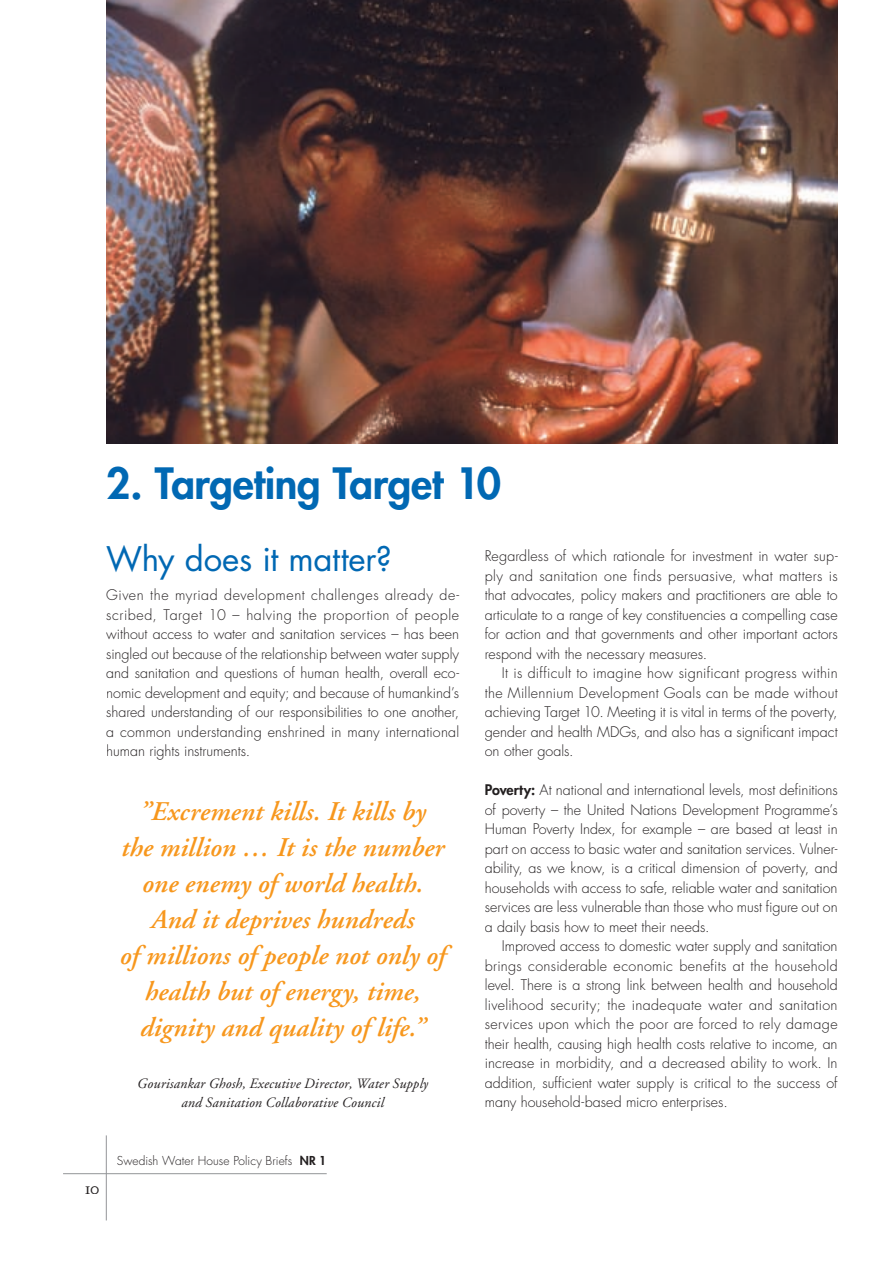
<style>
.page{position:relative;width:893px;height:1263px;background:#fff}
.page>*{position:absolute;margin:0;border:0;box-sizing:border-box;transform-origin:0 0}
.t1{font:800 42px "Futura";letter-spacing:-.01em;color:#0168b3}
.t2{font:33px "Futura";letter-spacing:-.01em;color:#0168b3}
.t3{font:italic 600 27px/36px "Adobe Garamond";letter-spacing:.005em;color:#f7971d;text-align:center}
.t4{font:300 14.25px/19.5px "Futura";color:#231f20;text-align:justify}
.t5{font:italic 14.25px/19.5px "Adobe Garamond";letter-spacing:.01em;color:#231f20;text-align:center}
.t6{font:300 12px "Futura";letter-spacing:.005em;color:#231f20}
.s1{font-weight:800}
</style>
<div class="page">
<hr style="left:106px;top:1135px;width:1px;height:85px;background:#939598">
<hr style="left:63px;top:1173px;width:264px;height:1px;background:#939598">
<img style="left:106px;top:0;width:732px;height:444px">
<h1 class="t1" style="left:106px;top:455px;width:396px">2. Targeting Target 10</h1>
<h2 class="t2" style="left:106px;top:536px;width:287px">Why does it matter?</h2>
<p class="t4" style="left:106px;top:585px;width:354px">Given the myriad development challenges already de&shy;scribed, Target 10 – halving the proportion of people without access to water and sanitation services – has been singled out because of the relationship between water supply and sanitation and questions of human health, overall eco&shy;nomic development and equity; and because of humankind’s shared understanding of our responsibilities to one another, a common understanding enshrined in many international human rights instruments.</p>
<p class="t4" style="left:485px;top:546px;width:354px">Regardless of which rationale for investment in water sup&shy;ply and sanitation one finds persuasive, what matters is that advocates, policy makers and practitioners are able to articulate to a range of key constituencies a compelling case for action and that governments and other important actors respond with the necessary measures.</p>
<p class="t4" style="left:485px;top:663px;width:354px;text-indent:17px">It is difficult to imagine how significant progress within the Millennium Development Goals can be made without achieving Target 10. Meeting it is vital in terms of the poverty, gender and health MDGs, and also has a significant impact on other goals.</p>
<p class="t4" style="left:485px;top:780px;width:354px"><span class="s1">Poverty:</span> At national and international levels, most definitions of poverty – the United Nations Development Programme’s Human Poverty Index, for example – are based at least in part on access to basic water and sanitation services. Vulner&shy;ability, as we know, is a critical dimension of poverty, and households with access to safe, reliable water and sanitation services are less vulnerable than those who must figure out on a daily basis how to meet their needs.</p>
<p class="t4" style="left:485px;top:936px;width:354px;text-indent:17px">Improved access to domestic water supply and sanitation brings considerable economic benefits at the household level. There is a strong link between health and household livelihood security; the inadequate water and sanitation services upon which the poor are forced to rely damage their health, causing high health costs relative to income, an increase in morbidity, and a decreased ability to work. In addition, sufficient water supply is critical to the success of many household-based micro enterprises.</p>
<h3 class="t3" style="left:120px;top:794px;width:327px">”Excrement kills. It kills by<br>the million … It is the number one enemy of world health.<br>And it deprives hundreds<br>of millions of people not only of health but of energy, time, dignity and quality of life.”</h3>
<p class="t5" style="left:137px;top:1074px;width:292px">Gourisankar Ghosh, Executive Director, Water Supply and Sanitation Collaborative Council</p>
<p class="t6" style="left:117px;top:1153px;width:211px">Swedish Water House Policy Briefs <span class="s1">NR 1</span></p>
</div>
